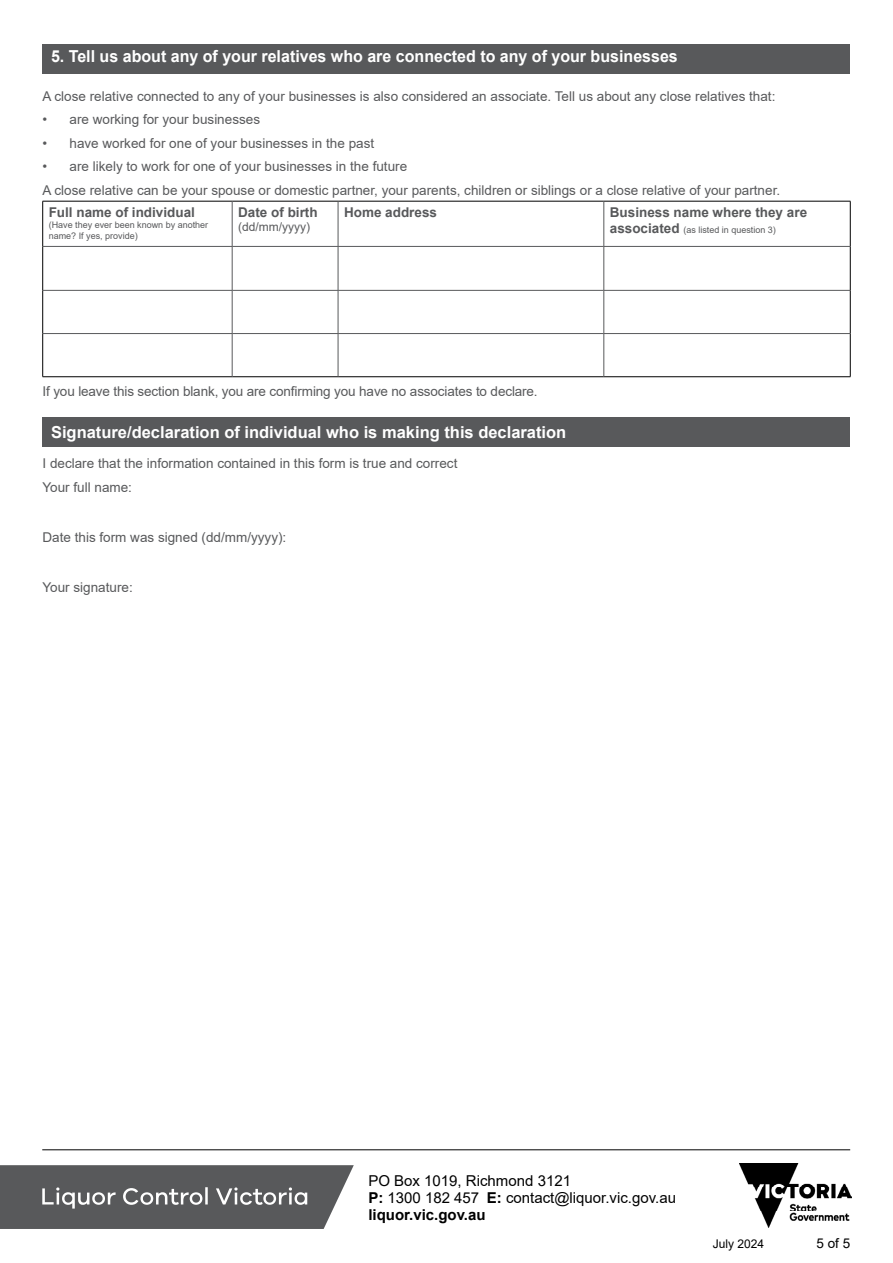
<style>
.page{position:relative;width:893px;height:1263px;background:#fff}
.page>*{position:absolute;margin:0;border:0;box-sizing:border-box;transform-origin:0 0}
.t1{font:700 16.5px "Arial";color:#fff}
.t2{font:15px/17.2px "Arial";color:#000}
.t3{font:13.5px/23.5px "Arial";color:#58595b}
.t4{font:700 13.5px "Arial";color:#58595b}
.t5{font:13.5px "Arial";color:#000}
.t6{font:12px "Arial";color:#58595b}
.t7{font:12px "Arial";color:#000}
.t8{font:9px/10.8px "Arial";color:#58595b}
.s1{font-weight:700;font-size:13.5px}
.s2{font-weight:700}
</style>
<div class="page">
<img style="left:739px;top:1164px;width:113px;height:63px">
<hr style="left:42px;top:1149px;width:808px;height:1px;background:#000">
<svg style="left:0;top:1165px;width:354px;height:64px;background:#696a6c"></svg>
<div style="left:43px;top:44px;width:807px;height:30px;background:#58595b"></div>
<hr style="left:43px;top:201px;width:189px;height:1px;background:#000">
<hr style="left:42px;top:201px;width:1px;height:45px;background:#000">
<hr style="left:232px;top:201px;width:106px;height:1px;background:#000">
<hr style="left:338px;top:201px;width:266px;height:1px;background:#000">
<hr style="left:604px;top:201px;width:246px;height:1px;background:#000">
<hr style="left:850px;top:201px;width:1px;height:45px;background:#000">
<hr style="left:42px;top:246px;width:1px;height:44px;background:#000">
<hr style="left:850px;top:246px;width:1px;height:44px;background:#000">
<hr style="left:42px;top:290px;width:1px;height:44px;background:#000">
<hr style="left:850px;top:290px;width:1px;height:44px;background:#000">
<hr style="left:42px;top:334px;width:1px;height:43px;background:#000">
<hr style="left:850px;top:334px;width:1px;height:43px;background:#000">
<hr style="left:43px;top:376px;width:189px;height:1px;background:#000">
<hr style="left:232px;top:376px;width:106px;height:1px;background:#000">
<hr style="left:338px;top:376px;width:266px;height:1px;background:#000">
<hr style="left:604px;top:376px;width:246px;height:1px;background:#000">
<hr style="left:232px;top:201px;width:1px;height:45px;background:#58595b">
<hr style="left:338px;top:201px;width:1px;height:45px;background:#58595b">
<hr style="left:604px;top:201px;width:1px;height:45px;background:#58595b">
<hr style="left:43px;top:246px;width:189px;height:1px;background:#58595b">
<hr style="left:232px;top:246px;width:106px;height:1px;background:#58595b">
<hr style="left:232px;top:247px;width:1px;height:43px;background:#58595b">
<hr style="left:338px;top:246px;width:266px;height:1px;background:#58595b">
<hr style="left:338px;top:247px;width:1px;height:43px;background:#58595b">
<hr style="left:604px;top:246px;width:246px;height:1px;background:#58595b">
<hr style="left:604px;top:247px;width:1px;height:43px;background:#58595b">
<hr style="left:43px;top:290px;width:189px;height:1px;background:#58595b">
<hr style="left:232px;top:290px;width:106px;height:1px;background:#58595b">
<hr style="left:232px;top:291px;width:1px;height:42px;background:#58595b">
<hr style="left:338px;top:290px;width:266px;height:1px;background:#58595b">
<hr style="left:338px;top:291px;width:1px;height:42px;background:#58595b">
<hr style="left:604px;top:290px;width:246px;height:1px;background:#58595b">
<hr style="left:604px;top:291px;width:1px;height:42px;background:#58595b">
<hr style="left:43px;top:333px;width:189px;height:1px;background:#58595b">
<hr style="left:232px;top:333px;width:106px;height:1px;background:#58595b">
<hr style="left:232px;top:334px;width:1px;height:43px;background:#58595b">
<hr style="left:338px;top:333px;width:266px;height:1px;background:#58595b">
<hr style="left:338px;top:334px;width:1px;height:43px;background:#58595b">
<hr style="left:604px;top:333px;width:246px;height:1px;background:#58595b">
<hr style="left:604px;top:334px;width:1px;height:43px;background:#58595b">
<div style="left:43px;top:417px;width:807px;height:30px;background:#58595b"></div>
<p class="t1" style="left:51px;top:44px;width:628px">5. Tell us about any of your relatives who are connected to any of your businesses</p>
<p class="t3" style="left:43px;top:84px;width:734px">A close relative connected to any of your businesses is also considered an associate. Tell us about any close relatives that:</p>
<p class="t3" style="left:43px;top:108px;width:219px">• are working for your businesses</p>
<p class="t3" style="left:43px;top:131px;width:333px">• have worked for one of your businesses in the past</p>
<p class="t3" style="left:43px;top:155px;width:739px">• are likely to work for one of your businesses in the future<br>A close relative can be your spouse or domestic partner, your parents, children or siblings or a close relative of your partner.</p>
<p class="t4" style="left:49px;top:203px;width:148px">Full name of individual</p>
<p class="t8" style="left:49px;top:219px;width:161px">(Have they ever been known by another name? If yes, provide)</p>
<p class="t4" style="left:238px;top:203px;width:81px">Date of birth</p>
<p class="t6" style="left:238px;top:219px;width:73px">(dd/mm/yyyy)</p>
<p class="t4" style="left:344px;top:203px;width:95px">Home address</p>
<p class="t4" style="left:610px;top:203px;width:199px">Business name where they are</p>
<p class="t8" style="left:610px;top:225px;width:168px"><span class="s1">associated</span> (as listed in question 3)</p>
<p class="t3" style="left:43px;top:379px;width:497px">If you leave this section blank, you are confirming you have no associates to declare.</p>
<p class="t1" style="left:51px;top:420px;width:517px">Signature/declaration of individual who is making this declaration</p>
<p class="t3" style="left:43px;top:450px;width:416px;line-height:24.8px">I declare that the information contained in this form is true and correct<br>Your full name:</p>
<p class="t3" style="left:43px;top:526px;width:245px">Date this form was signed (dd/mm/yyyy):</p>
<p class="t3" style="left:43px;top:575px;width:92px">Your signature:</p>
<p class="t2" style="left:368px;top:1172px;width:309px">PO Box 1019, Richmond 3121<br><span class="s2">P:</span> 1300 182 457 <span class="s2">E:</span> contact@liquor.vic.gov.au <span class="s2">liquor.vic.gov.au</span></p>
<p class="t7" style="left:713px;top:1235px;width:53px">July 2024</p>
<p class="t5" style="left:816px;top:1234px;width:35px">5 of 5</p>
</div>
